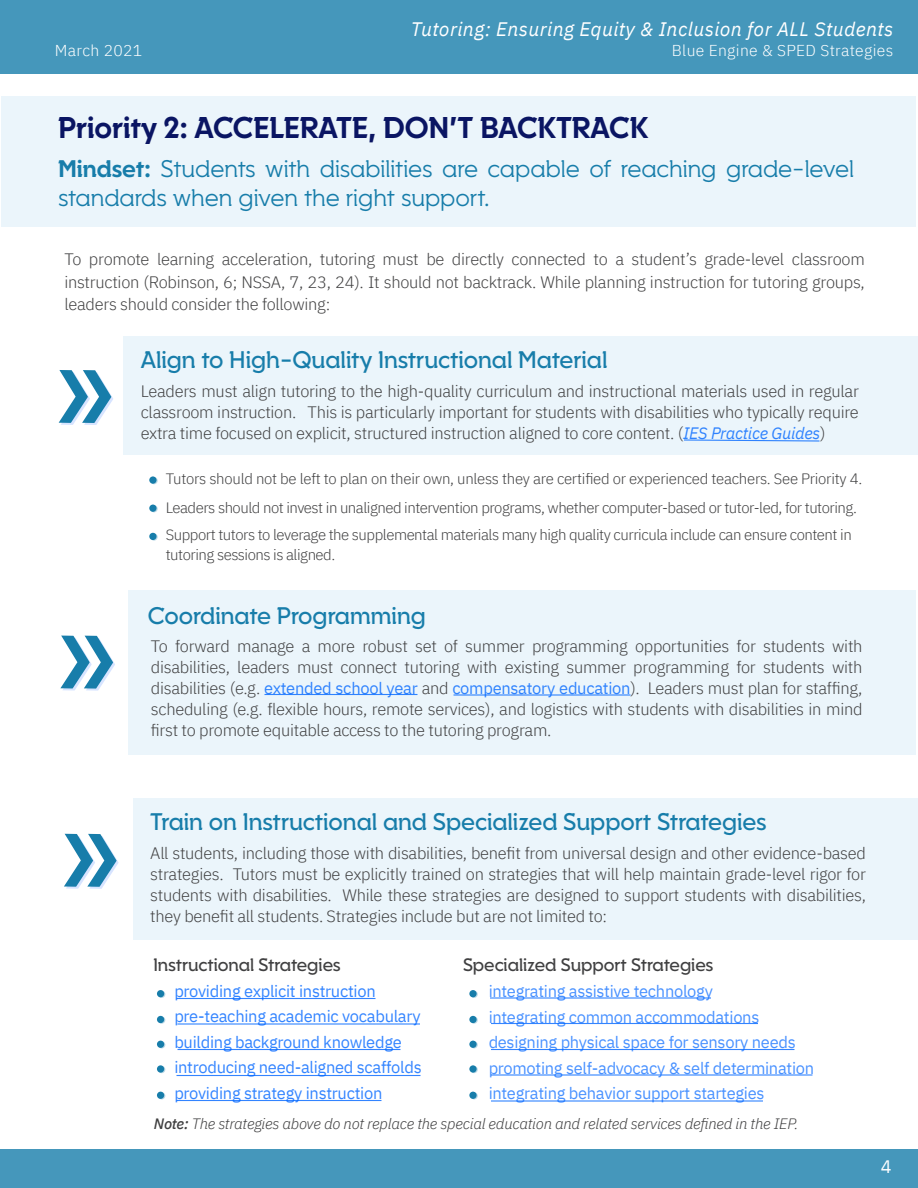
<style>
.page{position:relative;width:918px;height:1188px;background:#fff}
.page>*{position:absolute;margin:0;border:0;box-sizing:border-box;transform-origin:0 0}
.t1{font:800 30px "Campora";letter-spacing:-.005em;color:#0a1563}
.t2{font:700 24px "Campora";color:#177daa}
.t3{font:24px/28.5px "Campora";letter-spacing:-.005em;color:#177daa}
.t4{font:italic 19.5px "IBM Plex Sans";letter-spacing:.02em;color:#fff}
.t5{font:700 18px "Campora";letter-spacing:-.005em;color:#404041}
.t6{font:18px "IBM Plex Sans";color:#fff}
.t7{font:300 16.5px/21px "IBM Plex Sans";letter-spacing:-.015em;color:#404041;text-align:justify}
.t8{font:16.5px/25.5px "IBM Plex Sans";letter-spacing:-.015em;color:rgb(0 102 255/.8)}
.t9{font:300 15.75px "IBM Plex Sans";letter-spacing:.02em;color:#fff}
.t10{font:300 15px/28px "IBM Plex Sans";letter-spacing:-.03em;color:#404041}
.t11{font:italic 300 15px "IBM Plex Sans";letter-spacing:-.015em;color:#404041}
.s1{font-weight:800}
.s2{font-weight:400;font-style:italic;color:rgb(0 102 255/.8)}
.s3{font-weight:400;color:rgb(0 102 255/.8)}
.s4{font-weight:500}
</style>
<div class="page">
<div style="left:1px;top:96px;width:915px;height:130px;background:#ebf5fb"></div>
<div style="left:0;top:1149px;width:918px;height:39px;background:#4597bb"></div>
<div style="left:128px;top:590px;width:788px;height:165px;background:#ebf5fb"></div>
<div style="left:123px;top:336px;width:795px;height:118px;background:#ebf5fb"></div>
<div style="left:133px;top:798px;width:784px;height:141px;background:#ebf5fb"></div>
<svg style="left:149px;top:476px;width:8px;height:8px"></svg>
<svg style="left:150px;top:477px;width:8px;height:7px"></svg>
<div style="left:157px;top:990px;width:7px;height:7px;background:#177daa;border-radius:50%"></div>
<div style="left:158px;top:991px;width:7px;height:7px;background:#177daa;border-radius:50%"></div>
<div style="left:157px;top:1016px;width:7px;height:7px;background:#177daa;border-radius:50%"></div>
<svg style="left:158px;top:1016px;width:7px;height:8px"></svg>
<div style="left:157px;top:1041px;width:7px;height:7px;background:#177daa;border-radius:50%"></div>
<div style="left:158px;top:1041px;width:7px;height:7px;background:#177daa;border-radius:50%"></div>
<svg style="left:157px;top:1065px;width:7px;height:8px"></svg>
<div style="left:158px;top:1066px;width:7px;height:7px;background:#177daa;border-radius:50%"></div>
<div style="left:157px;top:1092px;width:7px;height:7px;background:#177daa;border-radius:50%"></div>
<div style="left:158px;top:1092px;width:7px;height:7px;background:#177daa;border-radius:50%"></div>
<div style="left:469px;top:990px;width:8px;height:7px;background:#177daa;border-radius:50%"></div>
<svg style="left:471px;top:991px;width:7px;height:7px"></svg>
<svg style="left:469px;top:1016px;width:8px;height:7px"></svg>
<svg style="left:471px;top:1016px;width:7px;height:8px"></svg>
<div style="left:469px;top:1041px;width:8px;height:7px;background:#177daa;border-radius:50%"></div>
<svg style="left:471px;top:1041px;width:7px;height:7px"></svg>
<svg style="left:469px;top:1065px;width:8px;height:8px"></svg>
<svg style="left:471px;top:1066px;width:7px;height:7px"></svg>
<div style="left:469px;top:1092px;width:8px;height:7px;background:#177daa;border-radius:50%"></div>
<svg style="left:471px;top:1092px;width:7px;height:7px"></svg>
<svg style="left:150px;top:505px;width:8px;height:7px"></svg>
<div style="left:149px;top:533px;width:8px;height:7px;background:#1e81ac;border-radius:50%"></div>
<svg style="left:150px;top:533px;width:8px;height:8px"></svg>
<svg style="left:60px;top:636px;width:55px;height:55px"></svg>
<svg style="left:64px;top:834px;width:55px;height:55px"></svg>
<svg style="left:59px;top:370px;width:54px;height:55px"></svg>
<div style="left:0;top:0;width:918px;height:74px;background:#4597bb"></div>
<svg style="left:684px;top:439px;width:136px;height:3px"></svg>
<hr style="left:178px;top:1023px;width:242px;height:2px;background:#06f">
<hr style="left:177px;top:998px;width:199px;height:1px;background:#06f">
<hr style="left:490px;top:997px;width:221px;height:2px;background:#06f">
<hr style="left:491px;top:1023px;width:267px;height:1px;background:#06f">
<hr style="left:491px;top:1049px;width:303px;height:1px;background:#06f">
<hr style="left:491px;top:1074px;width:321px;height:2px;background:#06f">
<hr style="left:491px;top:1100px;width:272px;height:2px;background:#06f">
<hr style="left:178px;top:1049px;width:222px;height:1px;background:#06f">
<hr style="left:177px;top:1075px;width:244px;height:1px;background:#06f">
<hr style="left:177px;top:1100px;width:205px;height:1px;background:#06f">
<hr style="left:264px;top:694px;width:153px;height:1px;background:#06f">
<hr style="left:453px;top:694px;width:178px;height:2px;background:#06f">
<p class="t4" style="left:411px;top:15px;width:484px">Tutoring: Ensuring Equity &amp; Inclusion for ALL Students</p>
<p class="t9" style="left:55px;top:38px;width:89px">March 2021</p>
<p class="t9" style="left:672px;top:38px;width:223px">Blue Engine &amp; SPED Strategies</p>
<h1 class="t1" style="left:58px;top:108px;width:592px">Priority 2: ACCELERATE, DON’T BACKTRACK</h1>
<h2 class="t3" style="left:58px;top:154px;width:798px"><span class="s1">Mindset:</span> Students with disabilities are capable of reaching grade-level standards when given the right support.</h2>
<p class="t7" style="left:64px;top:247px;width:802px;line-height:22.5px">To promote learning acceleration, tutoring must be directly connected to a student’s grade-level classroom instruction (Robinson, 6; NSSA, 7, 23, 24). It should not backtrack. While planning instruction for tutoring groups, leaders should consider the following:</p>
<h2 class="t2" style="left:141px;top:345px;width:468px">Align to High-Quality Instructional Material</h2>
<p class="t7" style="left:141px;top:379px;width:720px">Leaders must align tutoring to the high-quality curriculum and instructional materials used in regular classroom instruction. This is particularly important for students with disabilities who typically require extra time focused on explicit, structured instruction aligned to core content. (<span class="s2">IES Practice Guides</span>)</p>
<p class="t10" style="left:166px;top:464px;width:698px">Tutors should not be left to plan on their own, unless they are certified or experienced teachers. See Priority 4.<br>Leaders should not invest in unaligned intervention programs, whether computer-based or tutor-led, for tutoring.<br>Support tutors to leverage the supplemental materials many high quality curricula include can ensure content in</p>
<p class="t10" style="left:166px;top:539px;width:171px">tutoring sessions is aligned.</p>
<h2 class="t2" style="left:148px;top:600px;width:280px">Coordinate Programming</h2>
<p class="t7" style="left:151px;top:634px;width:713px">To forward manage a more robust set of summer programming opportunities for students with disabilities, leaders must connect tutoring with existing summer programming for students with disabilities (e.g. <span class="s3">extended school year</span> and <span class="s3">compensatory education</span>). Leaders must plan for staffing, scheduling (e.g. flexible hours, remote services), and logistics with students with disabilities in mind first to promote equitable access to the tutoring program.</p>
<h2 class="t2" style="left:150px;top:806px;width:618px">Train on Instructional and Specialized Support Strategies</h2>
<p class="t7" style="left:150px;top:841px;width:717px">All students, including those with disabilities, benefit from universal design and other evidence-based strategies. Tutors must be explicitly trained on strategies that will help maintain grade-level rigor for students with disabilities. While these strategies are designed to support students with disabilities, they benefit all students. Strategies include but are not limited to:</p>
<p class="t5" style="left:153px;top:953px;width:189px">Instructional Strategies</p>
<p class="t5" style="left:463px;top:953px;width:252px">Specialized Support Strategies</p>
<p class="t8" style="left:174px;top:977px;width:249px">providing explicit instruction pre-teaching academic vocabulary building background knowledge introducing need-aligned scaffolds providing strategy instruction</p>
<p class="t8" style="left:489px;top:977px;width:327px">integrating assistive technology<br>integrating common accommodations designing physical space for sensory needs promoting self-advocacy &amp; self determination integrating behavior support startegies</p>
<p class="t11" style="left:154px;top:1113px;width:646px"><span class="s4">Note:</span> The strategies above do not replace the special education and related services defined in the IEP.</p>
<p class="t6" style="left:881px;top:1153px;width:12px">4</p>
</div>
